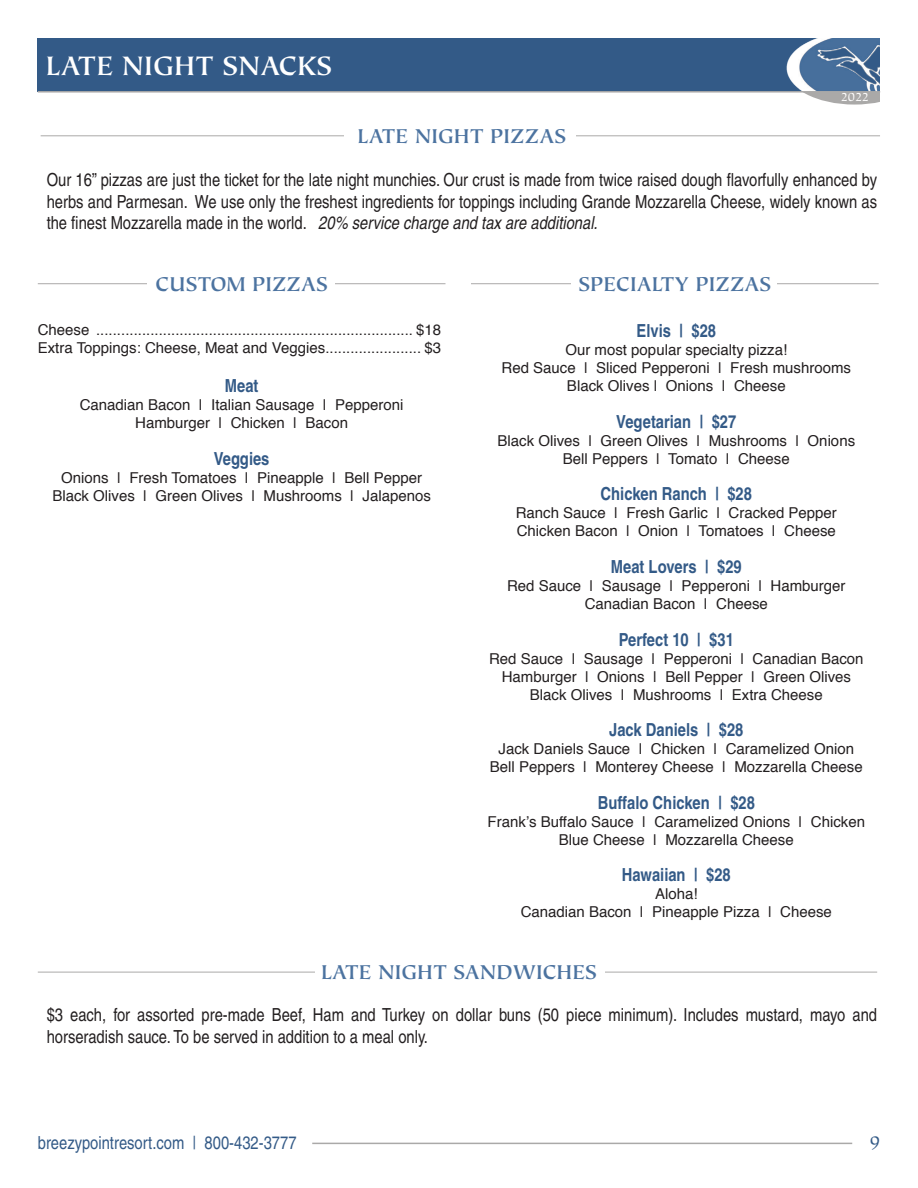
<style>
.page{position:relative;width:918px;height:1188px;background:#fff}
.page>*{position:absolute;margin:0;border:0;box-sizing:border-box;transform-origin:0 0}
.t1{font:700 30px "Tiepolo";color:#fff}
.t2{font:700 22.5px "Tiepolo";color:#4c73a0}
.t3{font:21px "Tiepolo";color:#335a87}
.t4{font:condensed 18px/21.6px "Helvetica";color:#231f20;text-align:justify}
.t5{font:700 condensed 18px "Helvetica";color:#335a87}
.t6{font:condensed 18px "Helvetica";color:#335a87}
.t7{font:15px/18px "Helvetica";color:#231f20;text-align:center}
.t8{font:13.5px "Tiepolo";color:#fff}
.s1{font-style:italic}
</style>
<div class="page">
<svg style="left:804px;top:93px;width:76px;height:12px"></svg>
<div style="left:38px;top:38px;width:842px;height:54px;background:#335a87"></div>
<img style="left:786px;top:38px;width:94px;height:53px">
<hr style="left:38px;top:91px;width:842px;height:2px;background:#aaa9a8">
<hr style="left:312px;top:1143px;width:540px;height:1px;background:#aaa9a8">
<hr style="left:38px;top:283px;width:407px;height:1px;background:#aaa9a8">
<hr style="left:471px;top:283px;width:408px;height:1px;background:#aaa9a8">
<div style="left:147px;top:271px;width:188px;height:26px;background:#fff"></div>
<div style="left:572px;top:271px;width:205px;height:26px;background:#fff"></div>
<hr style="left:38px;top:972px;width:839px;height:1px;background:#aaa9a8">
<hr style="left:41px;top:135px;width:839px;height:1px;background:#aaa9a8">
<div style="left:316px;top:960px;width:289px;height:25px;background:#fff"></div>
<div style="left:345px;top:123px;width:231px;height:26px;background:#fff"></div>
<h1 class="t1" style="left:46px;top:49px;width:288px">LATE NIGHT SNACKS</h1>
<h2 class="t2" style="left:358px;top:124px;width:210px">LATE NIGHT PIZZAS</h2>
<p class="t8" style="left:841px;top:90px;width:30px">2022</p>
<p class="t4" style="left:47px;top:169px;width:832px">Our 16” pizzas are just the ticket for the late night munchies. Our crust is made from twice raised dough flavorfully enhanced by herbs and Parmesan. We use only the freshest ingredients for toppings including Grande Mozzarella Cheese, widely known as the finest Mozzarella made in the world. <span class="s1">20% service charge and tax are additional.</span></p>
<h2 class="t2" style="left:155px;top:272px;width:174px">CUSTOM PIZZAS</h2>
<h2 class="t2" style="left:578px;top:272px;width:194px">SPECIALTY PIZZAS</h2>
<p class="t7" style="left:38px;top:321px;width:405px;text-align:left">Cheese ............................................................................ $18<br>Extra Toppings: Cheese, Meat and Veggies....................... $3</p>
<p class="t5" style="left:225px;top:375px;width:35px">Meat</p>
<p class="t7" style="left:80px;top:396px;width:325px">Canadian Bacon | Italian Sausage | Pepperoni<br>Hamburger | Chicken | Bacon</p>
<p class="t5" style="left:214px;top:447px;width:57px">Veggies</p>
<p class="t7" style="left:52px;top:469px;width:380px">Onions | Fresh Tomatoes | Pineapple | Bell Pepper<br>Black Olives | Green Olives | Mushrooms | Jalapenos</p>
<p class="t5" style="left:637px;top:320px;width:81px">Elvis | $28</p>
<p class="t7" style="left:502px;top:341px;width:351px">Our most popular specialty pizza!<br>Red Sauce | Sliced Pepperoni | Fresh mushrooms<br>Black Olives | Onions | Cheese</p>
<p class="t5" style="left:616px;top:411px;width:122px">Vegetarian | $27</p>
<p class="t7" style="left:498px;top:432px;width:359px">Black Olives | Green Olives | Mushrooms | Onions<br>Bell Peppers | Tomato | Cheese</p>
<p class="t5" style="left:601px;top:483px;width:153px">Chicken Ranch | $28</p>
<p class="t7" style="left:516px;top:505px;width:323px;text-align:left">Ranch Sauce | Fresh Garlic | Cracked Pepper<br>Chicken Bacon | Onion | Tomatoes | Cheese</p>
<p class="t5" style="left:611px;top:556px;width:132px">Meat Lovers | $29</p>
<p class="t7" style="left:507px;top:577px;width:340px">Red Sauce | Sausage | Pepperoni | Hamburger<br>Canadian Bacon | Cheese</p>
<p class="t5" style="left:619px;top:628px;width:117px">Perfect 10 | $31</p>
<p class="t7" style="left:489px;top:650px;width:376px">Red Sauce | Sausage | Pepperoni | Canadian Bacon<br>Hamburger | Onions | Bell Pepper | Green Olives<br>Black Olives | Mushrooms | Extra Cheese</p>
<p class="t5" style="left:609px;top:719px;width:136px">Jack Daniels | $28</p>
<p class="t7" style="left:490px;top:740px;width:374px">Jack Daniels Sauce | Chicken | Caramelized Onion<br>Bell Peppers | Monterey Cheese | Mozzarella Cheese</p>
<p class="t5" style="left:598px;top:792px;width:159px">Buffalo Chicken | $28</p>
<p class="t7" style="left:488px;top:813px;width:379px">Frank’s Buffalo Sauce | Caramelized Onions | Chicken<br>Blue Cheese | Mozzarella Cheese</p>
<p class="t5" style="left:622px;top:864px;width:110px">Hawaiian | $28</p>
<p class="t7" style="left:521px;top:886px;width:313px">Aloha!<br>Canadian Bacon | Pineapple Pizza | Cheese</p>
<h2 class="t2" style="left:321px;top:960px;width:277px">LATE NIGHT SANDWICHES</h2>
<p class="t4" style="left:47px;top:1004px;width:832px">$3 each, for assorted pre-made Beef, Ham and Turkey on dollar buns (50 piece minimum). Includes mustard, mayo and horseradish sauce. To be served in addition to a meal only.</p>
<p class="t6" style="left:38px;top:1132px;width:260px">breezypointresort.com | 800-432-3777</p>
<h3 class="t3" style="left:869px;top:1131px;width:13px">9</h3>
</div>
